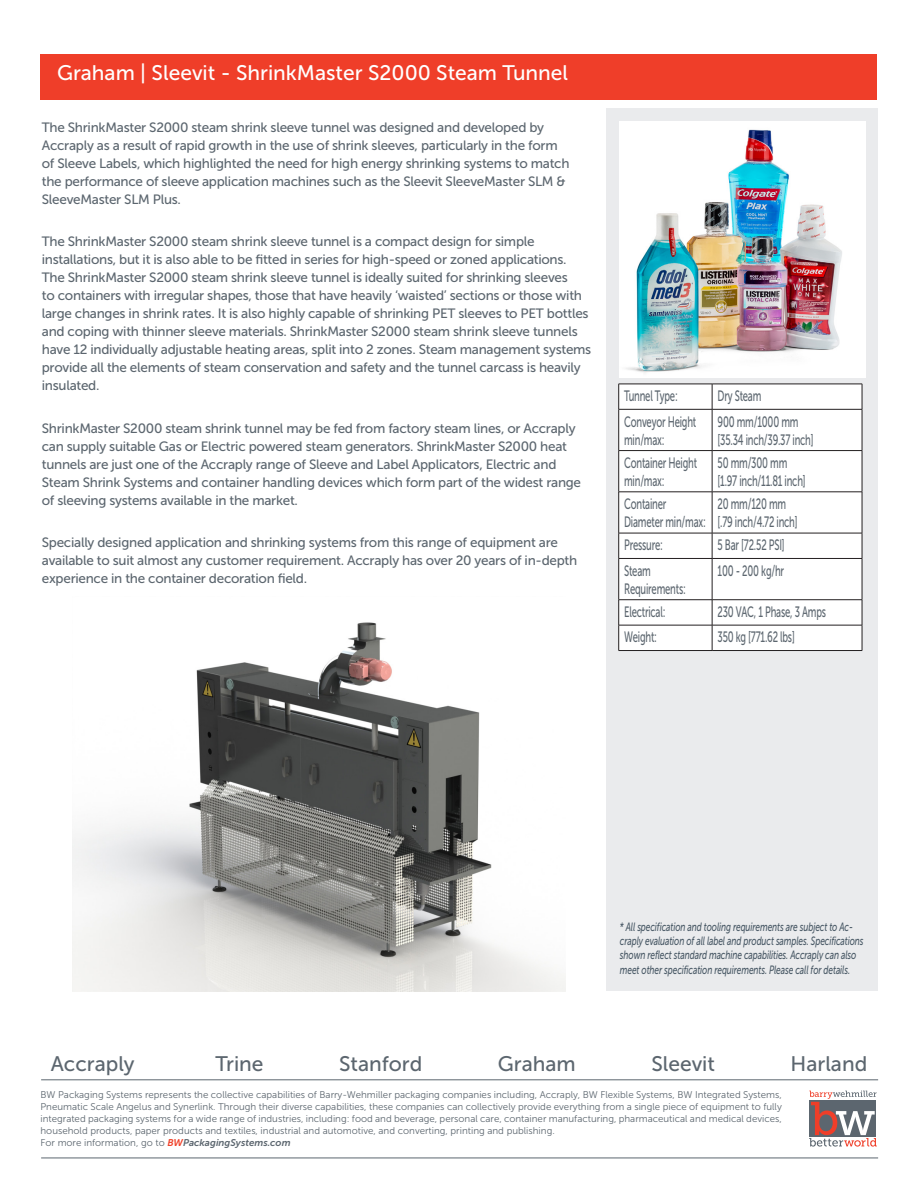
<style>
.page{position:relative;width:918px;height:1188px;background:#fff}
.page>*{position:absolute;margin:0;border:0;box-sizing:border-box;transform-origin:0 0}
.Page_2_Heading{font:21px "Museo Sans 500";color:#fff}
.t1{font:21px "Museo Sans 500";color:#5c666f}
.Page_2_Table_cells{font:15px/18px "Museo Sans 500";letter-spacing:-.02em;color:#5c666f;scale:.63 1}
.Page_2_Body{font:13.5px/18px "Museo Sans 500";letter-spacing:-.02em;color:#5c666f}
.Speed_Warning{font:italic 12px/14.4px "Museo Sans 500";letter-spacing:-.01em;color:#485865;scale:.7 1}
.t2{font:9.75px/12px "Museo Sans 300";color:#5c666f}
.s1{font-family:"Museo Sans 700";font-style:italic;color:#ef4129}
.s2{font-family:"Museo Sans 700";font-style:italic}
</style>
<div class="page">
<div style="left:40px;top:54px;width:838px;height:45px;background:#ef3e29"></div>
<div style="left:606px;top:108px;width:272px;height:882px;background:#eaebed"></div>
<hr style="left:41px;top:1158px;width:837px;height:1px;background:#5c666f">
<hr style="left:41px;top:1080px;width:837px;height:1px;background:#5c666f">
<svg style="left:809px;top:1091px;width:68px;height:56px"></svg>
<img style="left:619px;top:122px;width:246px;height:256px">
<div style="left:619px;top:385px;width:243px;height:265px;background:#fff"></div>
<hr style="left:619px;top:384px;width:93px;height:1px;background:#231f20">
<svg style="left:618px;top:384px;width:1px;height:25px"></svg>
<hr style="left:712px;top:384px;width:150px;height:1px;background:#231f20">
<svg style="left:712px;top:384px;width:1px;height:25px"></svg>
<svg style="left:862px;top:384px;width:1px;height:25px"></svg>
<hr style="left:619px;top:409px;width:93px;height:1px;background:#231f20">
<hr style="left:618px;top:410px;width:1px;height:40px;background:#231f20">
<hr style="left:712px;top:409px;width:150px;height:1px;background:#231f20">
<hr style="left:712px;top:410px;width:1px;height:40px;background:#231f20">
<hr style="left:862px;top:410px;width:1px;height:40px;background:#231f20">
<hr style="left:619px;top:450px;width:93px;height:1px;background:#231f20">
<hr style="left:618px;top:451px;width:1px;height:41px;background:#231f20">
<hr style="left:712px;top:450px;width:150px;height:1px;background:#231f20">
<hr style="left:712px;top:451px;width:1px;height:41px;background:#231f20">
<hr style="left:862px;top:451px;width:1px;height:41px;background:#231f20">
<hr style="left:619px;top:492px;width:93px;height:1px;background:#231f20">
<hr style="left:618px;top:492px;width:1px;height:41px;background:#231f20">
<hr style="left:712px;top:492px;width:150px;height:1px;background:#231f20">
<hr style="left:712px;top:492px;width:1px;height:41px;background:#231f20">
<hr style="left:862px;top:492px;width:1px;height:41px;background:#231f20">
<hr style="left:619px;top:533px;width:93px;height:1px;background:#231f20">
<svg style="left:618px;top:533px;width:1px;height:25px"></svg>
<hr style="left:712px;top:533px;width:150px;height:1px;background:#231f20">
<svg style="left:712px;top:533px;width:1px;height:25px"></svg>
<svg style="left:862px;top:533px;width:1px;height:25px"></svg>
<hr style="left:619px;top:558px;width:93px;height:1px;background:#231f20">
<hr style="left:618px;top:559px;width:1px;height:41px;background:#231f20">
<hr style="left:712px;top:558px;width:150px;height:1px;background:#231f20">
<hr style="left:712px;top:559px;width:1px;height:41px;background:#231f20">
<hr style="left:862px;top:559px;width:1px;height:41px;background:#231f20">
<hr style="left:619px;top:599px;width:93px;height:1px;background:#231f20">
<hr style="left:712px;top:599px;width:150px;height:1px;background:#231f20">
<hr style="left:619px;top:625px;width:93px;height:1px;background:#231f20">
<svg style="left:618px;top:600px;width:1px;height:50px"></svg>
<hr style="left:712px;top:625px;width:150px;height:1px;background:#231f20">
<svg style="left:712px;top:600px;width:1px;height:50px"></svg>
<svg style="left:862px;top:600px;width:1px;height:50px"></svg>
<hr style="left:619px;top:650px;width:93px;height:1px;background:#231f20">
<hr style="left:712px;top:650px;width:150px;height:1px;background:#231f20">
<img style="left:72px;top:622px;width:494px;height:370px">
<p class="Page_2_Heading" style="left:57px;top:62px;width:513px">Graham | Sleevit - ShrinkMaster S2000 Steam Tunnel</p>
<p class="Page_2_Body" style="left:42px;top:118px;width:529px">The ShrinkMaster S2000 steam shrink sleeve tunnel was designed and developed by Accraply as a result of rapid growth in the use of shrink sleeves, particularly in the form of Sleeve Labels, which highlighted the need for high energy shrinking systems to match the performance of sleeve application machines such as the Sleevit SleeveMaster SLM &amp; SleeveMaster SLM Plus.</p>
<p class="Page_2_Body" style="left:42px;top:232px;width:551px">The ShrinkMaster S2000 steam shrink sleeve tunnel is a compact design for simple installations, but it is also able to be fitted in series for high-speed or zoned applications.<br>The ShrinkMaster S2000 steam shrink sleeve tunnel is ideally suited for shrinking sleeves<br>to containers with irregular shapes, those that have heavily ‘waisted’ sections or those with large changes in shrink rates. It is also highly capable of shrinking PET sleeves to PET bottles and coping with thinner sleeve materials. ShrinkMaster S2000 steam shrink sleeve tunnels have 12 individually adjustable heating areas, split into 2 zones. Steam management systems provide all the elements of steam conservation and safety and the tunnel carcass is heavily insulated.</p>
<p class="Page_2_Body" style="left:42px;top:419px;width:541px">ShrinkMaster S2000 steam shrink tunnel may be fed from factory steam lines, or Accraply can supply suitable Gas or Electric powered steam generators. ShrinkMaster S2000 heat tunnels are just one of the Accraply range of Sleeve and Label Applicators, Electric and Steam Shrink Systems and container handling devices which form part of the widest range of sleeving systems available in the market.</p>
<p class="Page_2_Body" style="left:42px;top:533px;width:537px">Specially designed application and shrinking systems from this range of equipment are available to suit almost any customer requirement. Accraply has over 20 years of in-depth experience in the container decoration field.</p>
<p class="Page_2_Table_cells" style="left:624px;top:387px;width:87px">Tunnel Type:</p>
<p class="Page_2_Table_cells" style="left:718px;top:387px;width:71px">Dry Steam</p>
<p class="Page_2_Table_cells" style="left:624px;top:412px;width:116px">Conveyor Height min/max:</p>
<p class="Page_2_Table_cells" style="left:718px;top:412px;width:130px">900 mm/1000 mm</p>
<p class="Page_2_Table_cells" style="left:718px;top:430px;width:154px">[35.34 inch/39.37 inch]</p>
<p class="Page_2_Table_cells" style="left:624px;top:454px;width:117px">Container Height</p>
<p class="Page_2_Table_cells" style="left:624px;top:472px;width:66px">min/max:</p>
<p class="Page_2_Table_cells" style="left:624px;top:495px;width:69px">Container</p>
<p class="Page_2_Table_cells" style="left:624px;top:513px;width:131px">Diameter min/max:</p>
<p class="Page_2_Table_cells" style="left:718px;top:454px;width:112px">50 mm/300 mm</p>
<p class="Page_2_Table_cells" style="left:718px;top:472px;width:141px">[1.97 inch/11.81 inch]</p>
<p class="Page_2_Table_cells" style="left:718px;top:495px;width:111px">20 mm/120 mm</p>
<p class="Page_2_Table_cells" style="left:718px;top:513px;width:129px">[.79 inch/4.72 inch]</p>
<p class="Page_2_Table_cells" style="left:624px;top:536px;width:63px">Pressure:</p>
<p class="Page_2_Table_cells" style="left:718px;top:536px;width:108px">5 Bar [72.52 PSI]</p>
<p class="Page_2_Table_cells" style="left:624px;top:562px;width:44px">Steam</p>
<p class="Page_2_Table_cells" style="left:624px;top:580px;width:99px">Requirements:</p>
<p class="Page_2_Table_cells" style="left:718px;top:562px;width:107px">100 - 200 kg/hr</p>
<p class="Page_2_Table_cells" style="left:624px;top:603px;width:67px">Electrical:</p>
<p class="Page_2_Table_cells" style="left:718px;top:603px;width:174px">230 VAC, 1 Phase, 3 Amps</p>
<p class="Page_2_Table_cells" style="left:624px;top:628px;width:54px">Weight:</p>
<p class="Page_2_Table_cells" style="left:718px;top:628px;width:124px">350 kg [771.62 lbs]</p>
<p class="Speed_Warning" style="left:620px;top:919px;width:350px">* All specification and tooling requirements are subject to Ac&shy;craply evaluation of all label and product samples. Specifications shown reflect standard machine capabilities. Accraply can also meet other specification requirements. Please call for details.</p>
<h1 class="t1" style="left:51px;top:1052px;width:85px">Accraply</h1>
<h1 class="t1" style="left:216px;top:1052px;width:49px">Trine</h1>
<h1 class="t1" style="left:339px;top:1052px;width:85px">Stanford</h1>
<h1 class="t1" style="left:498px;top:1052px;width:79px">Graham</h1>
<h1 class="t1" style="left:651px;top:1052px;width:65px">Sleevit</h1>
<h1 class="t1" style="left:791px;top:1052px;width:78px">Harland</h1>
<p class="t2" style="left:40px;top:1089px;width:743px">BW Packaging Systems represents the collective capabilities of Barry-Wehmiller packaging companies including, Accraply, BW Flexible Systems, BW Integrated Systems, Pneumatic Scale Angelus and Synerlink. Through their diverse capabilities, these companies can collectively provide everything from a single piece of equipment to fully integrated packaging systems for a wide range of industries, including: food and beverage, personal care, container manufacturing, pharmaceutical and medical devices, household products, paper products and textiles, industrial and automotive, and converting, printing and publishing.<br>For more information, go to <span class="s1">BW</span><span class="s2">PackagingSystems.com</span></p>
</div>
